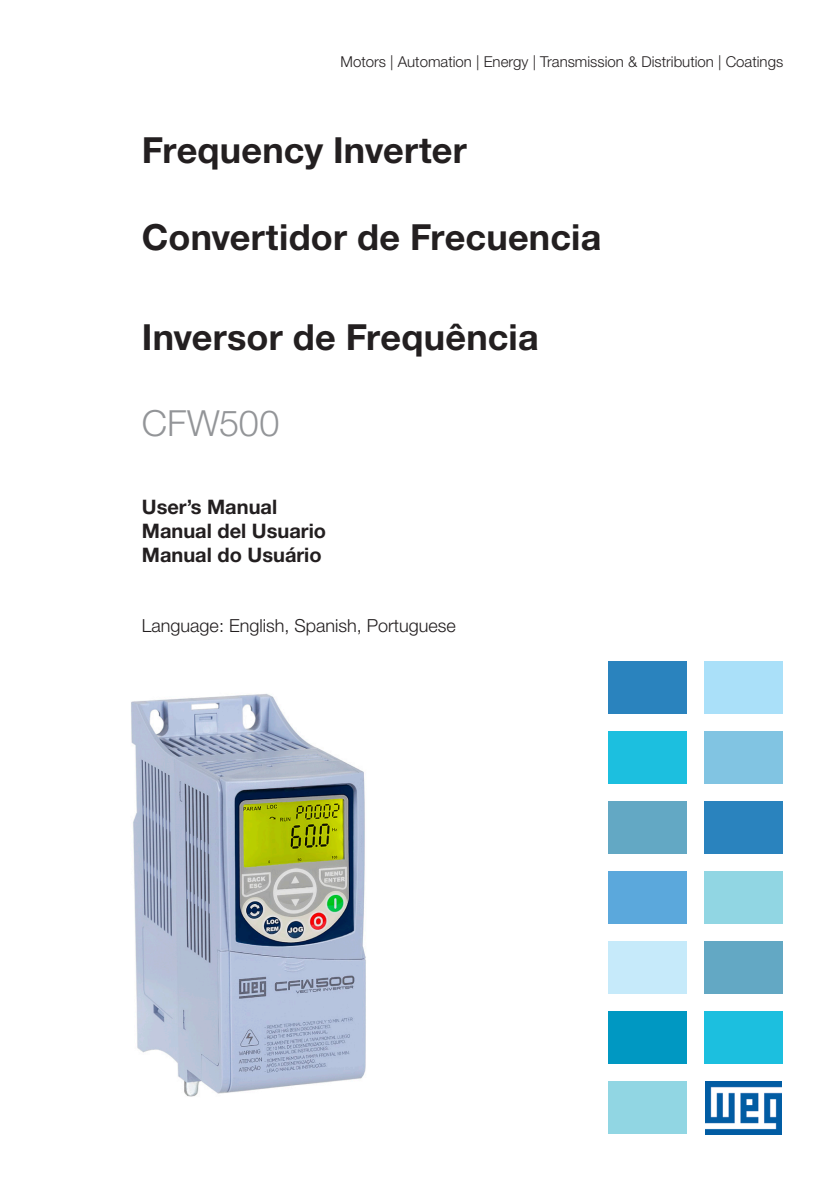
<style>
.page{position:relative;width:840px;height:1191px;background:#fff}
.page>*{position:absolute;margin:0;border:0;box-sizing:border-box;transform-origin:0 0}
._01___Title_GREY_HN7{font:700 36px "Helvetica Neue LT Pro";letter-spacing:.005em;color:#231f20}
._01___Title_GREY_HN7-2{font:300 36px "Helvetica Neue LT Pro";letter-spacing:-.005em;color:#939598}
.t1{font:700 20px "Helvetica Neue LT Pro";color:#231f20}
.t2{font:300 18px "Helvetica Neue LT Pro";color:#231f20}
._15___Address_BLACK{font:300 15px "Helvetica Neue LT Pro";color:#231f20}
</style>
<div class="page">
<div style="left:607px;top:731px;width:79px;height:53px;background:#1cbfdf"></div>
<div style="left:607px;top:801px;width:79px;height:53px;background:#63a8c4"></div>
<div style="left:704px;top:731px;width:78px;height:53px;background:#81c4e2"></div>
<div style="left:704px;top:801px;width:78px;height:53px;background:#2a83be"></div>
<div style="left:607px;top:871px;width:79px;height:53px;background:#5ba8dc"></div>
<div style="left:704px;top:871px;width:78px;height:53px;background:#91d6e3"></div>
<div style="left:607px;top:941px;width:79px;height:53px;background:#c6eafa"></div>
<div style="left:704px;top:941px;width:78px;height:53px;background:#63a8c4"></div>
<div style="left:607px;top:1011px;width:79px;height:53px;background:#0098c2"></div>
<div style="left:704px;top:1011px;width:78px;height:53px;background:#1cbfdf"></div>
<div style="left:607px;top:1081px;width:79px;height:53px;background:#91d6e3"></div>
<img style="left:705px;top:1081px;width:76px;height:53px">
<div style="left:607px;top:661px;width:79px;height:53px;background:#2a83be"></div>
<div style="left:704px;top:661px;width:78px;height:53px;background:#aae0f9"></div>
<img style="left:131px;top:693px;width:235px;height:404px">
<p class="_15___Address_BLACK" style="left:340px;top:53px;width:444px">Motors | Automation | Energy | Transmission &amp; Distribution | Coatings</p>
<p class="_01___Title_GREY_HN7" style="left:142px;top:128px;width:326px">Frequency Inverter</p>
<p class="_01___Title_GREY_HN7" style="left:142px;top:214px;width:461px">Convertidor de Frecuencia</p>
<p class="_01___Title_GREY_HN7" style="left:142px;top:314px;width:398px">Inversor de Frequência</p>
<p class="_01___Title_GREY_HN7-2" style="left:142px;top:401px;width:139px">CFW500</p>
<p class="t1" style="left:142px;top:494px;width:137px">User’s Manual</p>
<p class="t1" style="left:142px;top:518px;width:186px">Manual del Usuario</p>
<p class="t1" style="left:142px;top:542px;width:181px">Manual do Usuário</p>
<p class="t2" style="left:142px;top:614px;width:315px">Language: English, Spanish, Portuguese</p>
</div>
